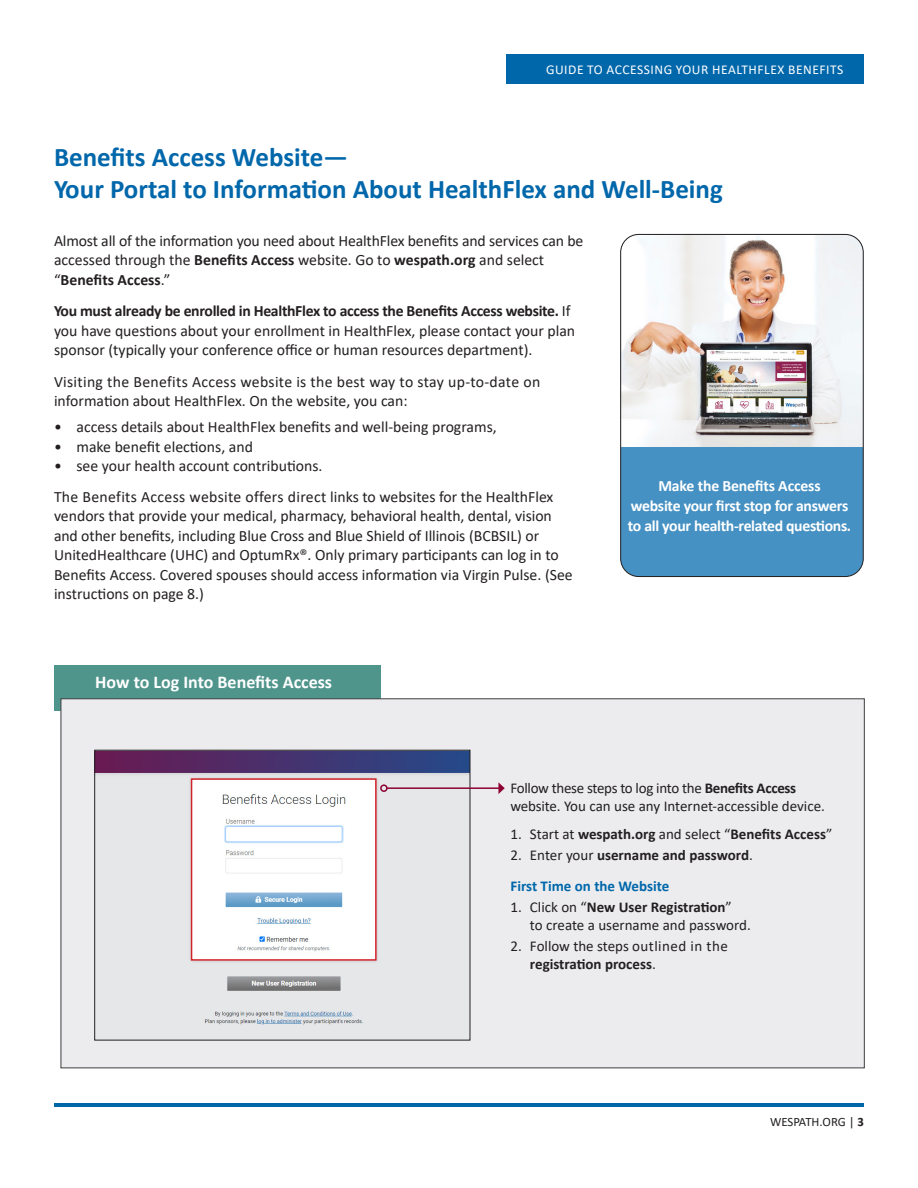
<style>
.page{position:relative;width:918px;height:1188px;background:#fff}
.page>*{position:absolute;margin:0;border:0;box-sizing:border-box;transform-origin:0 0}
.t1{font:700 27px/32.4px "Calibri";color:#0067ab}
.t2{font:700 18px "Calibri";color:#fff}
.t3{font:15.75px/19.5px "Calibri";color:#231f20}
.t4{font:700 15.75px/20.2px "Calibri";letter-spacing:-.02em;color:#fff;text-align:center}
.t5{font:15px/18px "Calibri";color:#231f20}
.t6{font:700 15px "Calibri";color:#231f20}
.t7{font:700 15px "Calibri";color:#0067ab}
.t8{font:13.5px "Calibri";letter-spacing:.04em;color:#fff}
.t9{font:12.75px "Calibri";letter-spacing:-.005em;color:#231f20}
.s1{font-weight:700}
.s2{font-weight:400}
</style>
<div class="page">
<hr style="left:54px;top:1104px;width:810px;height:3px;background:#0067ab">
<div style="left:506px;top:54px;width:358px;height:29px;background:#0067ab"></div>
<div style="left:54px;top:665px;width:326px;height:45px;background:#50958c"></div>
<div style="left:61px;top:699px;width:804px;height:369px;background:#ececee"></div>
<div style="left:621px;top:234px;width:242px;height:343px;background:#4691c3;border-radius:18px"></div>
<img style="left:621px;top:234px;width:242px;height:213px">
<div style="left:620px;top:234px;width:243px;height:343px;border:1px solid #231f20;border-radius:18px"></div>
<img style="left:97px;top:752px;width:371px;height:273px">
<div style="left:95px;top:750px;width:375px;height:290px;border:1px solid #231f20"></div>
<div style="left:191px;top:778px;width:186px;height:183px;border:2px solid #d1232a"></div>
<hr style="left:387px;top:787px;width:112px;height:2px;background:#8d0233">
<svg style="left:498px;top:782px;width:7px;height:12px"></svg>
<div style="left:380px;top:784px;width:8px;height:8px;border:2px solid #8d0233;border-radius:50%"></div>
<p class="t8" style="left:546px;top:60px;width:299px">GUIDE TO ACCESSING YOUR HEALTHFLEX BENEFITS</p>
<p class="t1" style="left:54px;top:140px;width:670px">Benefits Access Website—<br>Your Portal to Information About HealthFlex and Well-Being</p>
<p class="t3" style="left:54px;top:230px;width:531px">Almost all of the information you need about HealthFlex benefits and services can be accessed through the <span class="s1">Benefits Access</span> website. Go to <span class="s1">wespath.org</span> and select “<span class="s1">Benefits Access</span>.”</p>
<p class="t3" style="left:54px;top:301px;width:523px"><span class="s1">You must already be enrolled in HealthFlex to access the Benefits Access website.</span> If you have questions about your enrollment in HealthFlex, please contact your plan sponsor (typically your conference office or human resources department).</p>
<p class="t3" style="left:54px;top:371px;width:488px">Visiting the Benefits Access website is the best way to stay up-to-date on information about HealthFlex. On the website, you can:</p>
<p class="t3" style="left:54px;top:417px;width:444px">• access details about HealthFlex benefits and well-being programs,</p>
<p class="t3" style="left:54px;top:437px;width:200px">• make benefit elections, and</p>
<p class="t3" style="left:54px;top:456px;width:270px">• see your health account contributions.</p>
<p class="t3" style="left:54px;top:486px;width:520px">The Benefits Access website offers direct links to websites for the HealthFlex vendors that provide your medical, pharmacy, behavioral health, dental, vision and other benefits, including Blue Cross and Blue Shield of Illinois (BCBSIL) or UnitedHealthcare (UHC) and OptumRx®. Only primary participants can log in to Benefits Access. Covered spouses should access information via Virgin Pulse. (See instructions on page 8.)</p>
<p class="t4" style="left:628px;top:475px;width:225px">Make the Benefits Access<br>website your first stop for answers to all your health-related questions.</p>
<p class="t2" style="left:95px;top:669px;width:238px">How to Log Into Benefits Access</p>
<p class="t5" style="left:510px;top:778px;width:316px">Follow these steps to log into the <span class="s1">Benefits Access </span>website. You can use any Internet-accessible device.</p>
<p class="t6" style="left:510px;top:824px;width:323px"><span class="s2">1. Start at</span> wespath.org <span class="s2">and select “</span>Benefits Access<span class="s2">”</span></p>
<p class="t6" style="left:510px;top:844px;width:244px"><span class="s2">2. Enter your</span> username and password<span class="s2">.</span></p>
<p class="t7" style="left:510px;top:876px;width:160px">First Time on the Website</p>
<p class="t5" style="left:530px;top:897px;width:222px;text-indent:-20px">1. Click on “<span class="s1">New User Registration</span>”<br>to create a username and password.</p>
<p class="t5" style="left:530px;top:937px;width:199px;text-indent:-20px">2. Follow the steps outlined in the <span class="s1">registration process</span>.</p>
<p class="t9" style="left:770px;top:1112px;width:95px">WESPATH.ORG | <span class="s1">3</span></p>
</div>
